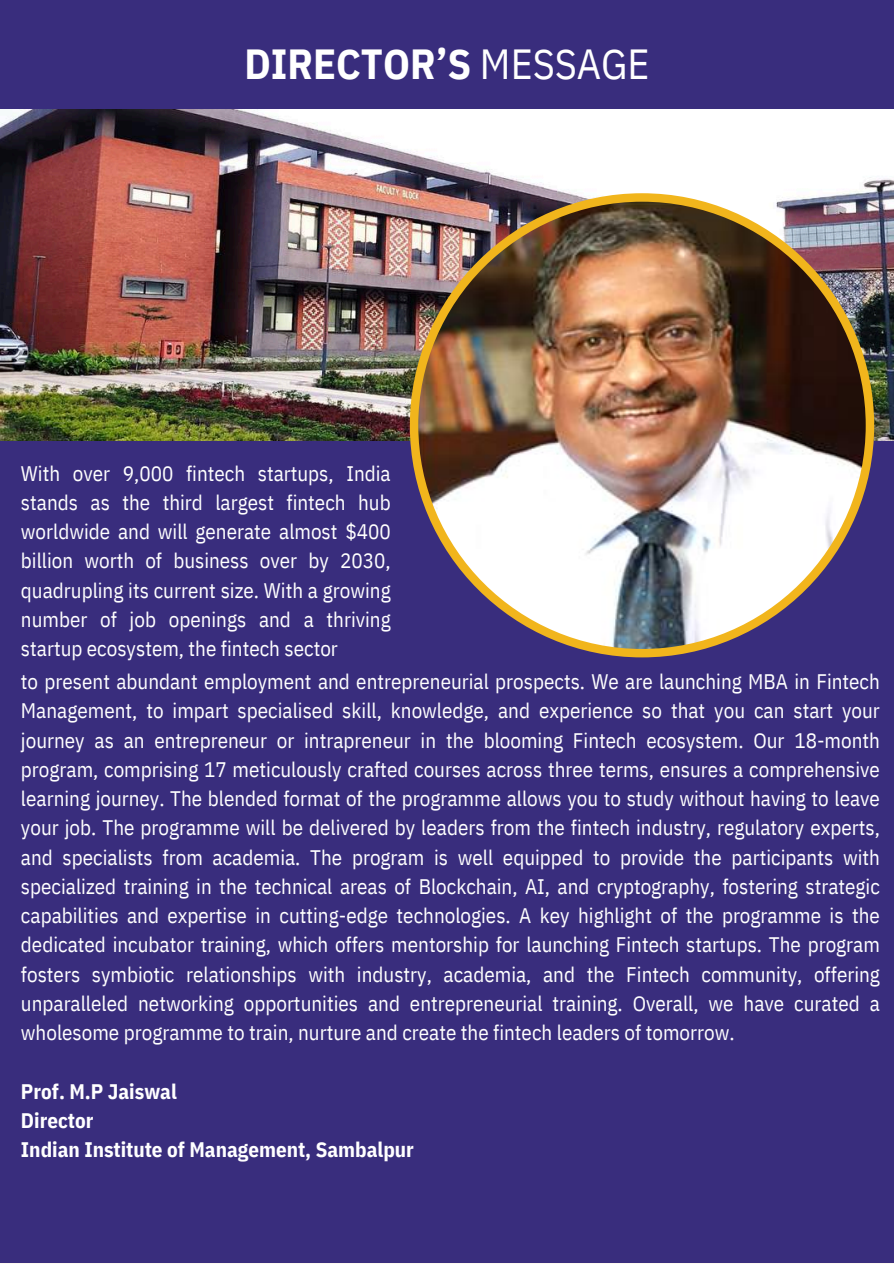
<style>
.page{position:relative;width:894px;height:1264px;background:#fff}
.page>*{position:absolute;margin:0;border:0;box-sizing:border-box;transform-origin:0 0}
.t1{font:700 42px "IBM Plex Sans Cond";color:#fff}
.t2{font:21px/29.2px "IBM Plex Sans Cond";color:#fff;text-align:justify}
.t3{font:700 21px/29.2px "IBM Plex Sans Cond";color:#fff}
.s1{font-weight:400}
</style>
<div class="page">
<div style="left:0;top:0;width:893px;height:1262px;background:#392d7d"></div>
<img style="left:0;top:110px;width:893px;height:331px">
<img style="left:410px;top:193px;width:463px;height:464px">
<h1 class="t1" style="left:244px;top:36px;width:407px">DIRECTOR’S <span class="s1">MESSAGE</span></h1>
<p class="t2" style="left:21px;top:458px;width:371px">With over 9,000 fintech startups, India stands as the third largest fintech hub worldwide and will generate almost $400 billion worth of business over by 2030, quadrupling its current size. With a growing number of job openings and a thriving startup ecosystem, the fintech sector</p>
<p class="t2" style="left:21px;top:666px;width:860px">to present abundant employment and entrepreneurial prospects. We are launching MBA in Fintech Management, to impart specialised skill, knowledge, and experience so that you can start your journey as an entrepreneur or intrapreneur in the blooming Fintech ecosystem. Our 18-month program, comprising 17 meticulously crafted courses across three terms, ensures a comprehensive learning journey. The blended format of the programme allows you to study without having to leave your job. The programme will be delivered by leaders from the fintech industry, regulatory experts, and specialists from academia. The program is well equipped to provide the participants with specialized training in the technical areas of Blockchain, AI, and cryptography, fostering strategic capabilities and expertise in cutting-edge technologies. A key highlight of the programme is the dedicated incubator training, which offers mentorship for launching Fintech startups. The program fosters symbiotic relationships with industry, academia, and the Fintech community, offering unparalleled networking opportunities and entrepreneurial training. Overall, we have curated a wholesome programme to train, nurture and create the fintech leaders of tomorrow.</p>
<p class="t3" style="left:21px;top:1076px;width:394px">Prof. M.P Jaiswal<br>Director<br>Indian Institute of Management, Sambalpur</p>
</div>
